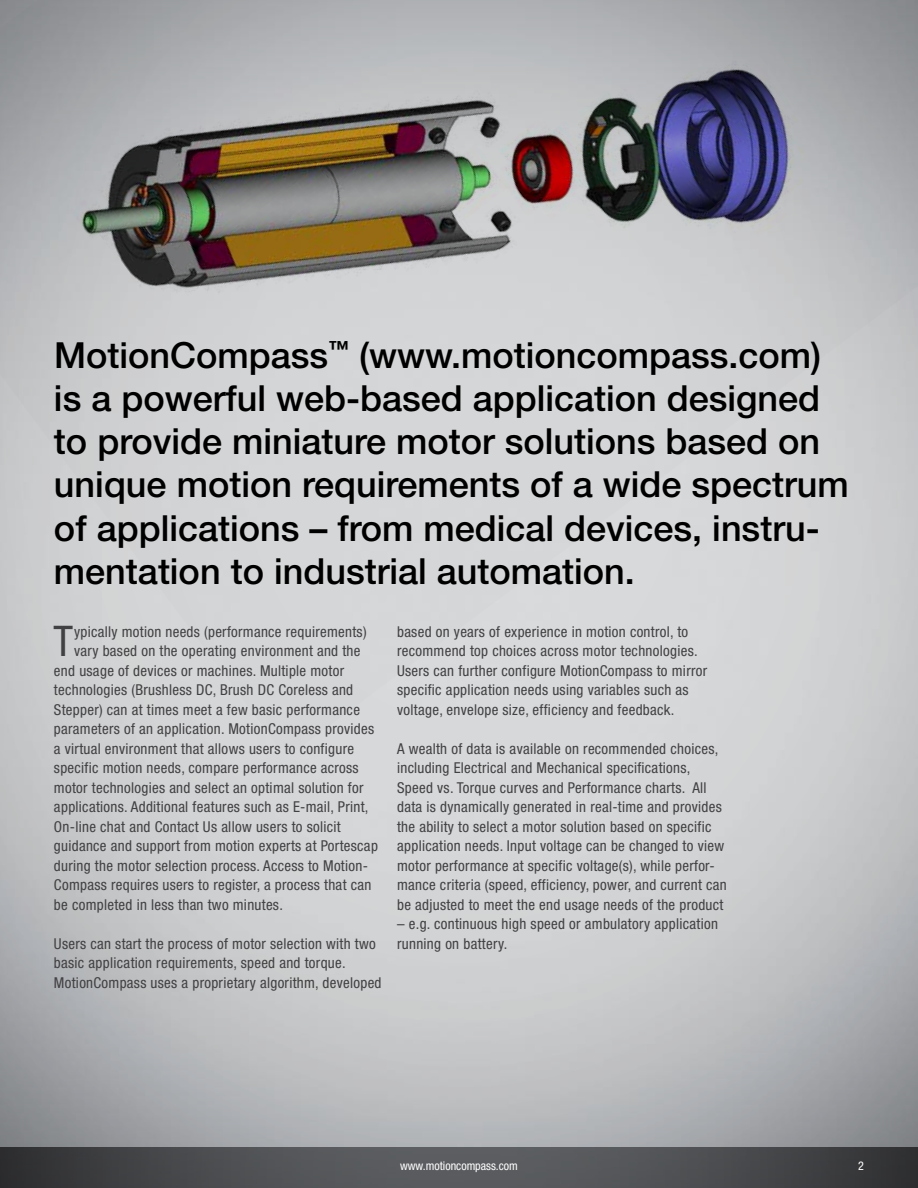
<style>
.page{position:relative;width:918px;height:1188px;background:#fff}
.page>*{position:absolute;margin:0;border:0;box-sizing:border-box;transform-origin:0 0}
.t1{font:condensed 42.3px "Helvetica Neue LT Std";color:#414042}
.t2{font:500 36px/43.2px "Helvetica Neue LT Std";color:#000}
.t3{font:condensed 15px/19.5px "Helvetica Neue LT Std";letter-spacing:.02em;color:#414042}
.t4{font:condensed 12px "Helvetica Neue LT Std";color:#fff}
</style>
<div class="page">
<img style="left:0;top:757px;width:918px;height:431px">
<img style="left:0;top:0;width:918px;height:757px">
<p class="t2" style="left:54px;top:333px;width:796px">MotionCompass<sup>™</sup> (www.motioncompass.com) is a powerful web-based application designed to provide miniature motor solutions based on unique motion requirements of a wide spectrum of applications – from medical devices, instru&shy;mentation to industrial automation.</p>
<h1 class="t1" style="left:54px;top:617px;width:21px">T</h1>
<p class="t3" style="left:74px;top:622px;width:294px">ypically motion needs (performance requirements)</p>
<p class="t3" style="left:74px;top:641px;width:288px">vary based on the operating environment and the</p>
<p class="t3" style="left:54px;top:661px;width:292px">end usage of devices or machines. Multiple motor</p>
<p class="t3" style="left:54px;top:680px;width:301px">technologies (Brushless DC, Brush DC Coreless and</p>
<p class="t3" style="left:54px;top:700px;width:308px">Stepper) can at times meet a few basic performance</p>
<p class="t3" style="left:54px;top:719px;width:322px">parameters of an application. MotionCompass provides</p>
<p class="t3" style="left:54px;top:739px;width:302px">a virtual environment that allows users to configure</p>
<p class="t3" style="left:54px;top:758px;width:306px">specific motion needs, compare performance across</p>
<p class="t3" style="left:54px;top:778px;width:311px">motor technologies and select an optimal solution for</p>
<p class="t3" style="left:54px;top:797px;width:316px">applications. Additional features such as E-mail, Print,</p>
<p class="t3" style="left:54px;top:817px;width:288px">On-line chat and Contact Us allow users to solicit</p>
<p class="t3" style="left:54px;top:836px;width:325px">guidance and support from motion experts at Portescap</p>
<p class="t3" style="left:54px;top:856px;width:316px">during the motor selection process. Access to Motion-</p>
<p class="t3" style="left:54px;top:875px;width:319px">Compass requires users to register, a process that can</p>
<p class="t3" style="left:54px;top:895px;width:231px">be completed in less than two minutes.</p>
<p class="t3" style="left:54px;top:934px;width:329px">Users can start the process of motor selection with two basic application requirements, speed and torque.<br>MotionCompass uses a proprietary algorithm, developed</p>
<p class="t3" style="left:397px;top:622px;width:312px">based on years of experience in motion control, to recommend top choices across motor technologies.<br>Users can further configure MotionCompass to mirror specific application needs using variables such as voltage, envelope size, efficiency and feedback.</p>
<p class="t3" style="left:397px;top:739px;width:331px">A wealth of data is available on recommended choices, including Electrical and Mechanical specifications, Speed vs. Torque curves and Performance charts. All data is dynamically generated in real-time and provides the ability to select a motor solution based on specific application needs. Input voltage can be changed to view motor performance at specific voltage(s), while perfor&shy;mance criteria (speed, efficiency, power, and current can be adjusted to meet the end usage needs of the product</p>
<p class="t3" style="left:397px;top:914px;width:322px">– e.g. continuous high speed or ambulatory application running on battery.</p>
<p class="t4" style="left:400px;top:1159px;width:119px">www.motioncompass.com</p>
<p class="t4" style="left:858px;top:1159px;width:7px">2</p>
</div>
